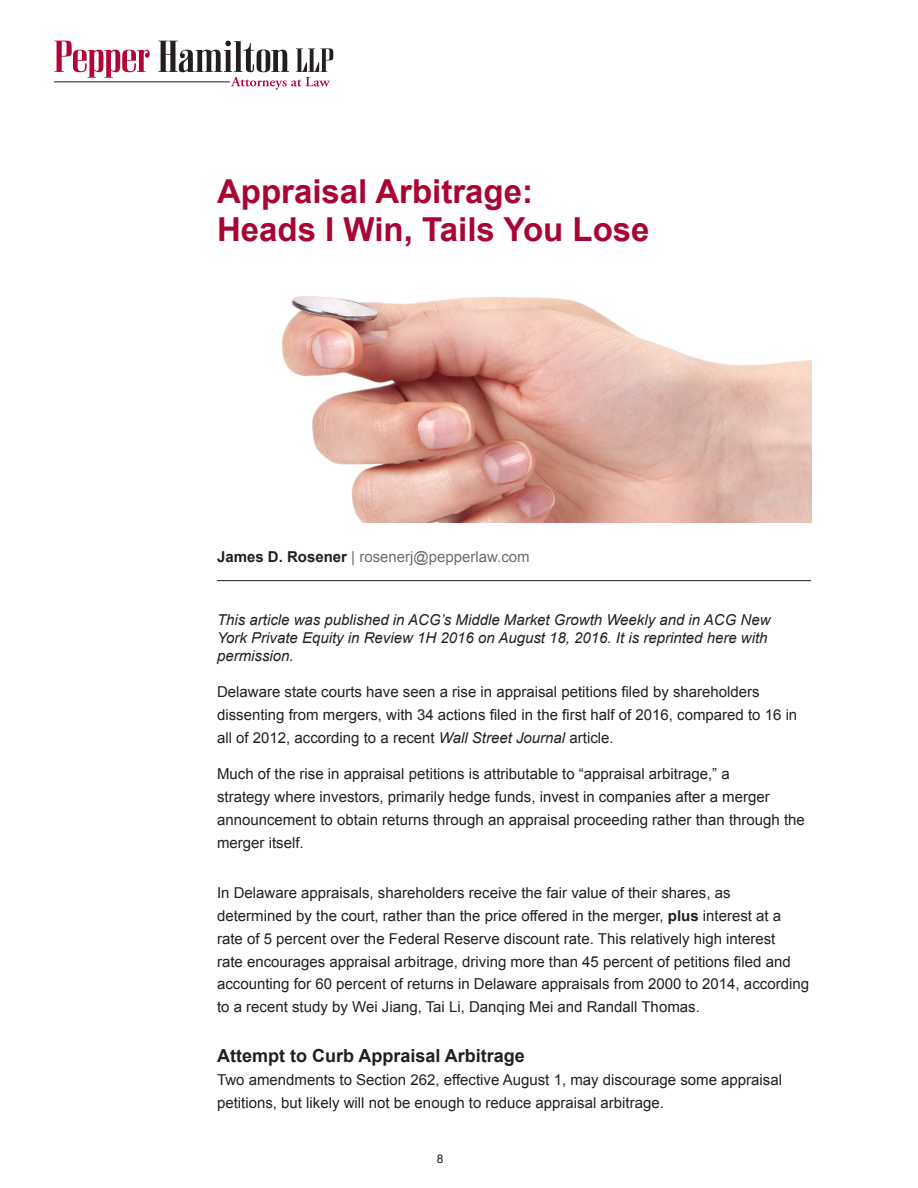
<style>
.page{position:relative;width:918px;height:1188px;background:#fff}
.page>*{position:absolute;margin:0;border:0;box-sizing:border-box;transform-origin:0 0}
.Article_Title{font:700 33px/37.5px "Arial";color:#a80532}
.Body_Copy{font:700 18px "Arial";color:#231f20}
.Body_Copy-2{font:15px/23px "Arial";color:#231f20}
.Intro_text{font:15px/22.8px "Arial";color:#231f20}
.Intro_text-2{font:italic 15px/18px "Arial";color:#231f20}
.Author_email{font:15px "Arial";color:#6c6d70}
.t1{font:12px "Arial";color:#231f20}
.s1{font-weight:700;color:#231f20}
.s2{font-style:italic}
.s3{font-weight:700}
</style>
<div class="page">
<svg style="left:54px;top:41px;width:96px;height:37px"></svg>
<svg style="left:159px;top:41px;width:175px;height:49px"></svg>
<hr style="left:54px;top:81px;width:176px;height:1px;background:#231f20">
<img style="left:282px;top:296px;width:529px;height:227px">
<hr style="left:217px;top:580px;width:594px;height:1px;background:#231f20">
<p class="Article_Title" style="left:217px;top:174px;width:434px">Appraisal Arbitrage:<br>Heads I Win, Tails You Lose</p>
<p class="Author_email" style="left:217px;top:547px;width:314px"><span class="s1">James D. Rosener</span> | rosenerj@pepperlaw.com</p>
<p class="Intro_text-2" style="left:217px;top:611px;width:555px">This article was published in ACG’s Middle Market Growth Weekly and in ACG New<br>York Private Equity in Review 1H 2016 on August 18, 2016. It is reprinted here with permission.</p>
<p class="Intro_text" style="left:217px;top:681px;width:582px">Delaware state courts have seen a rise in appraisal petitions filed by shareholders dissenting from mergers, with 34 actions filed in the first half of 2016, compared to 16 in all of 2012, according to a recent <span class="s2">Wall Street Journal</span> article.</p>
<p class="Body_Copy-2" style="left:217px;top:763px;width:589px">Much of the rise in appraisal petitions is attributable to “appraisal arbitrage,” a<br>strategy where investors, primarily hedge funds, invest in companies after a merger announcement to obtain returns through an appraisal proceeding rather than through the merger itself.</p>
<p class="Body_Copy-2" style="left:217px;top:881px;width:593px">In Delaware appraisals, shareholders receive the fair value of their shares, as determined by the court, rather than the price offered in the merger, <span class="s3">plus</span> interest at a rate of 5 percent over the Federal Reserve discount rate. This relatively high interest<br>rate encourages appraisal arbitrage, driving more than 45 percent of petitions filed and accounting for 60 percent of returns in Delaware appraisals from 2000 to 2014, according to a recent study by Wei Jiang, Tai Li, Danqing Mei and Randall Thomas.</p>
<p class="Body_Copy" style="left:217px;top:1044px;width:309px">Attempt to Curb Appraisal Arbitrage</p>
<p class="Body_Copy-2" style="left:217px;top:1069px;width:567px">Two amendments to Section 262, effective August 1, may discourage some appraisal petitions, but likely will not be enough to reduce appraisal arbitrage.</p>
<p class="t1" style="left:437px;top:1151px;width:8px">8</p>
</div>
